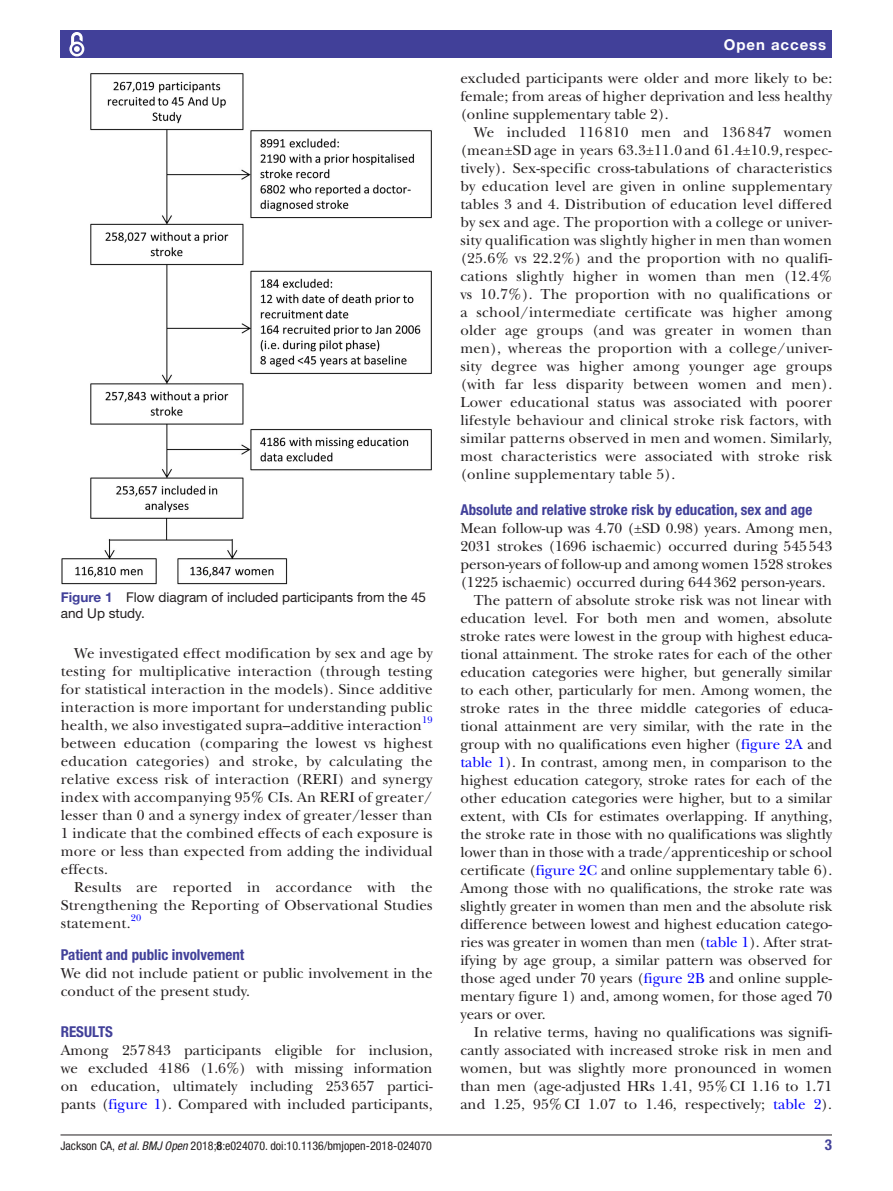
<style>
.page{position:relative;width:893px;height:1191px;background:#fff}
.page>*{position:absolute;margin:0;border:0;box-sizing:border-box;transform-origin:0 0}
.t1{font:15px/18px "New Baskerville";color:#231f20;text-align:justify}
.t2{font:700 condensed 15px "Helvetica Neue LT Std";color:#414099}
.t3{font:700 15px "Helvetica Neue LT Std";letter-spacing:.065em;color:#fff}
.t4{font:13.5px/16.2px "Helvetica Neue LT Std";color:#231f20}
.t5{font:condensed 12px "Helvetica Neue LT Std";color:#231f20}
.t6{font:9.9px "New Baskerville";color:#00f}
.s1{font-weight:700;color:#414099}
.s2{color:#00f}
.s3{font-style:italic}
.s4{font-weight:700}
</style>
<div class="page">
<hr style="left:61px;top:1134px;width:771px;height:1px;background:#231f20">
<div style="left:61px;top:31px;width:771px;height:27px;background:#414099"></div>
<svg style="left:69px;top:32px;width:16px;height:25px"></svg>
<img style="left:61px;top:73px;width:371px;height:511px">
<p class="t4" style="left:61px;top:589px;width:367px"><span class="s1">Figure 1</span> Flow diagram of included participants from the 45 and Up study.</p>
<p class="t1" style="left:61px;top:644px;width:373px;text-indent:14px">We investigated effect modification by sex and age by testing for multiplicative interaction (through testing for statistical interaction in the models). Since additive interaction is more important for understanding public health, we also investigated supra–additive interaction</p>
<p class="t6" style="left:422px;top:714px;width:12px">19</p>
<p class="t1" style="left:61px;top:734px;width:373px">between education (comparing the lowest vs highest education categories) and stroke, by calculating the relative excess risk of interaction (RERI) and synergy index with accompanying 95% CIs. An RERI of greater/ lesser than 0 and a synergy index of greater/lesser than 1 indicate that the combined effects of each exposure is more or less than expected from adding the individual effects.</p>
<p class="t1" style="left:61px;top:878px;width:373px;text-indent:14px">Results are reported in accordance with the Strengthening the Reporting of Observational Studies statement.<sup>20</sup></p>
<p class="t2" style="left:61px;top:945px;width:185px">Patient and public involvement</p>
<p class="t1" style="left:61px;top:964px;width:373px">We did not include patient or public involvement in the conduct of the present study.</p>
<p class="t2" style="left:61px;top:1023px;width:54px">Results</p>
<p class="t1" style="left:61px;top:1041px;width:373px">Among 257843 participants eligible for inclusion, we excluded 4186 (1.6%) with missing information on education, ultimately including 253657 partici&shy;pants (<span class="s2">figure 1</span>). Compared with included participants,</p>
<p class="t3" style="left:724px;top:35px;width:104px">Open access</p>
<p class="t1" style="left:460px;top:69px;width:373px">excluded participants were older and more likely to be: female; from areas of higher deprivation and less healthy (online supplementary table 2).</p>
<p class="t1" style="left:460px;top:123px;width:373px;text-indent:13px">We included 116 810 men and 136 847 women (mean±SD age in years 63.3±11.0 and 61.4±10.9, respec&shy;tively). Sex-specific cross-tabulations of characteristics by education level are given in online supplementary tables 3 and 4. Distribution of education level differed by sex and age. The proportion with a college or univer&shy;sity qualification was slightly higher in men than women (25.6% vs 22.2%) and the proportion with no qualifi&shy;cations slightly higher in women than men (12.4% vs 10.7%). The proportion with no qualifications or a school/intermediate certificate was higher among older age groups (and was greater in women than men), whereas the proportion with a college/univer&shy;sity degree was higher among younger age groups (with far less disparity between women and men).<br>Lower educational status was associated with poorer lifestyle behaviour and clinical stroke risk factors, with similar patterns observed in men and women. Similarly, most characteristics were associated with stroke risk (online supplementary table 5).</p>
<p class="t2" style="left:460px;top:501px;width:354px">Absolute and relative stroke risk by education, sex and age</p>
<p class="t1" style="left:460px;top:519px;width:373px">Mean follow-up was 4.70 (±SD 0.98) years. Among men,</p>
<p class="t1" style="left:460px;top:537px;width:373px">2031 strokes (1696 ischaemic) occurred during 545543</p>
<p class="t1" style="left:460px;top:555px;width:373px">person-years of follow-up and among women 1528 strokes</p>
<p class="t1" style="left:460px;top:573px;width:367px">(1225 ischaemic) occurred during 644362 person-years.</p>
<p class="t1" style="left:474px;top:591px;width:360px">The pattern of absolute stroke risk was not linear with</p>
<p class="t1" style="left:460px;top:609px;width:373px">education level. For both men and women, absolute</p>
<p class="t1" style="left:460px;top:627px;width:373px">stroke rates were lowest in the group with highest educa-</p>
<p class="t1" style="left:460px;top:645px;width:373px">tional attainment. The stroke rates for each of the other</p>
<p class="t1" style="left:460px;top:663px;width:373px">education categories were higher, but generally similar</p>
<p class="t1" style="left:460px;top:681px;width:373px">to each other, particularly for men. Among women, the</p>
<p class="t1" style="left:460px;top:699px;width:373px">stroke rates in the three middle categories of educa-</p>
<p class="t1" style="left:460px;top:717px;width:373px">tional attainment are very similar, with the rate in the</p>
<p class="t1" style="left:460px;top:735px;width:373px">group with no qualifications even higher (<span class="s2">figure 2A</span> and</p>
<p class="t1" style="left:460px;top:753px;width:373px"><span class="s2">table 1</span>). In contrast, among men, in comparison to the</p>
<p class="t1" style="left:460px;top:771px;width:373px">highest education category, stroke rates for each of the</p>
<p class="t1" style="left:460px;top:789px;width:373px">other education categories were higher, but to a similar</p>
<p class="t1" style="left:460px;top:807px;width:373px">extent, with CIs for estimates overlapping. If anything,</p>
<p class="t1" style="left:460px;top:825px;width:373px">the stroke rate in those with no qualifications was slightly</p>
<p class="t1" style="left:460px;top:843px;width:373px">lower than in those with a trade/apprenticeship or school</p>
<p class="t1" style="left:460px;top:861px;width:373px">certificate (<span class="s2">figure 2C</span> and online supplementary table 6).</p>
<p class="t1" style="left:460px;top:879px;width:373px">Among those with no qualifications, the stroke rate was</p>
<p class="t1" style="left:460px;top:897px;width:373px">slightly greater in women than men and the absolute risk</p>
<p class="t1" style="left:460px;top:915px;width:373px">difference between lowest and highest education catego-</p>
<p class="t1" style="left:460px;top:933px;width:373px">ries was greater in women than men (<span class="s2">table 1</span>). After strat-</p>
<p class="t1" style="left:460px;top:951px;width:373px">ifying by age group, a similar pattern was observed for</p>
<p class="t1" style="left:460px;top:969px;width:373px">those aged under 70 years (<span class="s2">figure 2B</span> and online supple-</p>
<p class="t1" style="left:460px;top:987px;width:373px">mentary figure 1) and, among women, for those aged 70</p>
<p class="t1" style="left:460px;top:1005px;width:87px">years or over.</p>
<p class="t1" style="left:474px;top:1023px;width:360px">In relative terms, having no qualifications was signifi-</p>
<p class="t1" style="left:460px;top:1041px;width:373px">cantly associated with increased stroke risk in men and</p>
<p class="t1" style="left:460px;top:1059px;width:373px">women, but was slightly more pronounced in women</p>
<p class="t1" style="left:460px;top:1077px;width:373px">than men (age-adjusted HRs 1.41, 95%CI 1.16 to 1.71</p>
<p class="t1" style="left:460px;top:1095px;width:373px">and 1.25, 95%CI 1.07 to 1.46, respectively; <span class="s2">table 2</span>).</p>
<p class="t5" style="left:61px;top:1138px;width:373px">Jackson CA, <span class="s3">et al</span>. <span class="s3">BMJ Open</span> 2018;<span class="s4">8</span>:e024070. doi:10.1136/bmjopen-2018-024070</p>
<p class="t2" style="left:825px;top:1135px;width:9px">3</p>
</div>
